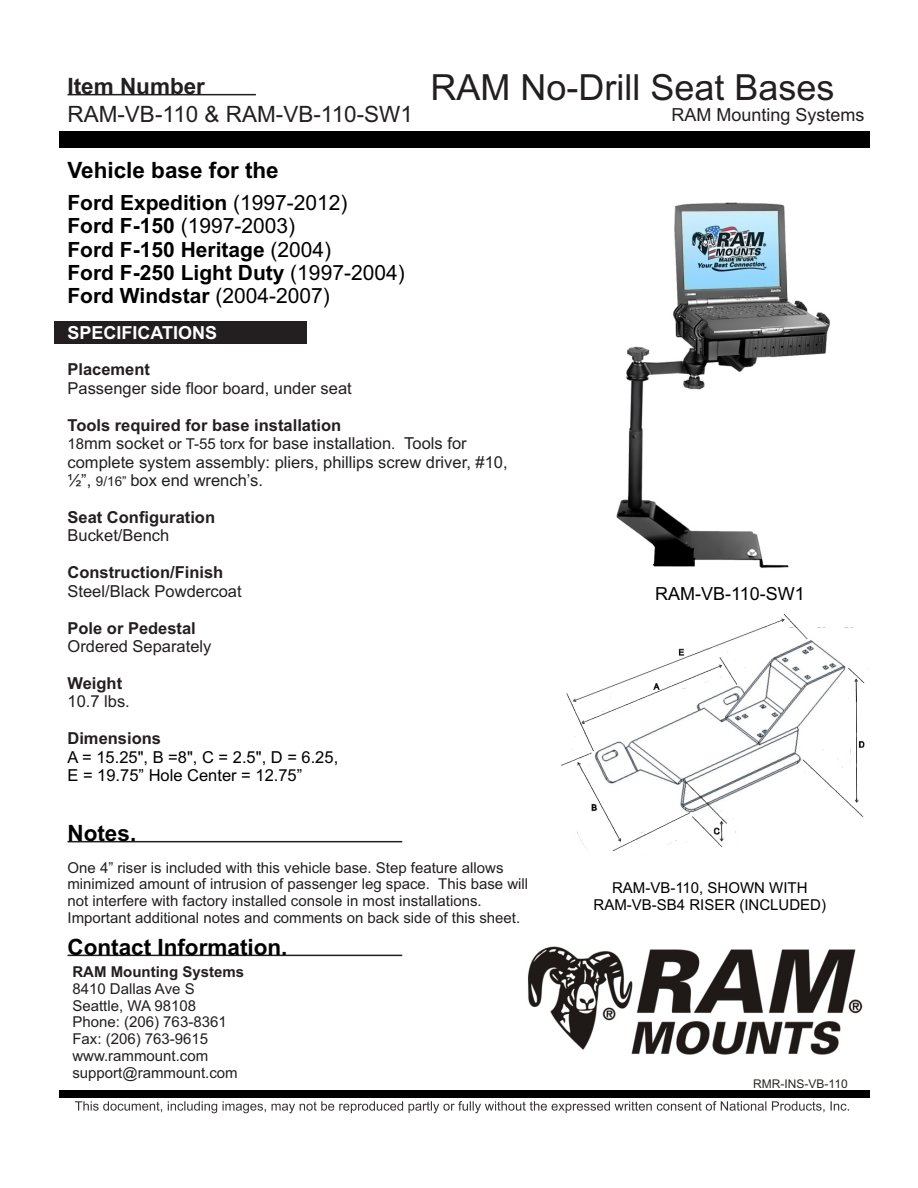
<style>
.page{position:relative;width:918px;height:1188px;background:#fff}
.page>*{position:absolute;margin:0;border:0;box-sizing:border-box;transform-origin:0 0}
.t1{font:36px "Arial";color:#231f20}
.t2{font:700 22.5px "Arial";color:#000}
.t3{font:22.5px "Arial";color:#231f20}
.t4{font:700 22.5px "Arial";color:#231f20}
.t5{font:700 21px/23.4px "Arial";color:#000}
.t6{font:18px "Arial";color:#231f20}
.t7{font:700 18px "Arial";color:#fff}
.t8{font:18px "Arial";color:#000}
.t9{font:16.5px/18.5px "Arial";color:#231f20}
.t10{font:700 16.5px "Arial";color:#231f20}
.t11{font:16.5px/18.5px "Arial";color:#000}
.t12{font:15px/16.8px "Arial";color:#231f20}
.t13{font:15px/16.8px "Arial";color:#000;text-align:center}
.t14{font:700 15px "Arial";color:#231f20}
.t15{font:12px "Arial";color:#2b2924}
.s1{font-weight:400}
.s2{font-weight:700}
.s3{font-size:15px}
.s4{font-size:13.5px}
</style>
<div class="page">
<div style="left:54px;top:321px;width:253px;height:23px;background:#231f20"></div>
<hr style="left:68px;top:841px;width:334px;height:1px;background:#231f20">
<hr style="left:68px;top:94px;width:188px;height:1px;background:#231f20">
<img style="left:561px;top:615px;width:307px;height:237px">
<img style="left:616px;top:202px;width:214px;height:366px">
<hr style="left:68px;top:955px;width:334px;height:1px;background:#231f20">
<div style="left:59px;top:131px;width:811px;height:17px;background:#000"></div>
<div style="left:59px;top:1090px;width:811px;height:8px;background:#000"></div>
<svg style="left:75px;top:1101px;width:774px;height:12px"></svg>
<img style="left:528px;top:946px;width:335px;height:109px">
<h2 class="t4" style="left:68px;top:78px;width:139px">Item Number</h2>
<h1 class="t1" style="left:430px;top:74px;width:406px">RAM No-Drill Seat Bases</h1>
<h2 class="t3" style="left:68px;top:105px;width:347px">RAM-VB-110 &amp; RAM-VB-110-SW1</h2>
<p class="t6" style="left:672px;top:108px;width:195px">RAM Mounting Systems</p>
<h2 class="t2" style="left:68px;top:161px;width:213px">Vehicle base for the</h2>
<h3 class="t5" style="left:67px;top:192px;width:339px">Ford Expedition <span class="s1">(1997-2012)<br></span>Ford F-150 <span class="s1">(1997-2003)<br></span>Ford F-150 Heritage <span class="s1">(2004)<br></span>Ford F-250 Light Duty <span class="s1">(1997-2004)<br></span>Ford Windstar <span class="s1">(2004-2007)</span></h3>
<p class="t7" style="left:68px;top:326px;width:151px">SPECIFICATIONS</p>
<p class="t10" style="left:68px;top:363px;width:84px">Placement</p>
<p class="t9" style="left:68px;top:380px;width:286px">Passenger side floor board, under seat</p>
<p class="t9" style="left:67px;top:417px;width:442px"><span class="s2">Tools required for base installation<br></span><span class="s3">18</span>mm socket <span class="s3">or T-55 torx</span> for base installation<span class="s3">.</span> Tools for complete system assembly: pliers, phillips screw driver, #10, ½”, <span class="s4">9/16”</span> box end wrench’s.</p>
<p class="t10" style="left:67px;top:511px;width:149px">Seat Configuration</p>
<p class="t9" style="left:67px;top:528px;width:103px">Bucket/Bench</p>
<p class="t10" style="left:67px;top:566px;width:157px">Construction/Finish</p>
<p class="t9" style="left:67px;top:583px;width:176px">Steel/Black Powdercoat</p>
<p class="t10" style="left:67px;top:622px;width:130px">Pole or Pedestal</p>
<p class="t9" style="left:67px;top:638px;width:145px">Ordered Separately</p>
<p class="t10" style="left:67px;top:677px;width:56px">Weight</p>
<p class="t9" style="left:67px;top:694px;width:64px">10.7 lbs.</p>
<p class="t10" style="left:67px;top:732px;width:95px">Dimensions</p>
<p class="t11" style="left:67px;top:749px;width:272px">A = 15.25", B =8", C = 2.5", D = 6.25,<br>E = 19.75” Hole Center = 12.75”</p>
<h2 class="t2" style="left:68px;top:825px;width:70px">Notes.</h2>
<p class="t12" style="left:68px;top:860px;width:462px">One 4” riser is included with this vehicle base. Step feature allows minimized amount of intrusion of passenger leg space. This base will not interfere with factory installed console in most installations.<br>Important additional notes and comments on back side of this sheet.</p>
<h2 class="t2" style="left:68px;top:938px;width:222px">Contact Information.</h2>
<p class="t14" style="left:72px;top:966px;width:173px">RAM Mounting Systems</p>
<p class="t12" style="left:72px;top:982px;width:167px">8410 Dallas Ave S<br>Seattle, WA 98108<br>Phone: (206) 763-8361<br>Fax: (206) 763-9615 www.rammount.com support@rammount.com</p>
<p class="t8" style="left:655px;top:587px;width:151px">RAM-VB-110-SW1</p>
<p class="t13" style="left:594px;top:880px;width:234px">RAM-VB-110, SHOWN WITH<br>RAM-VB-SB4 RISER (INCLUDED)</p>
<p class="t15" style="left:753px;top:1079px;width:96px">RMR-INS-VB-110</p>
</div>
